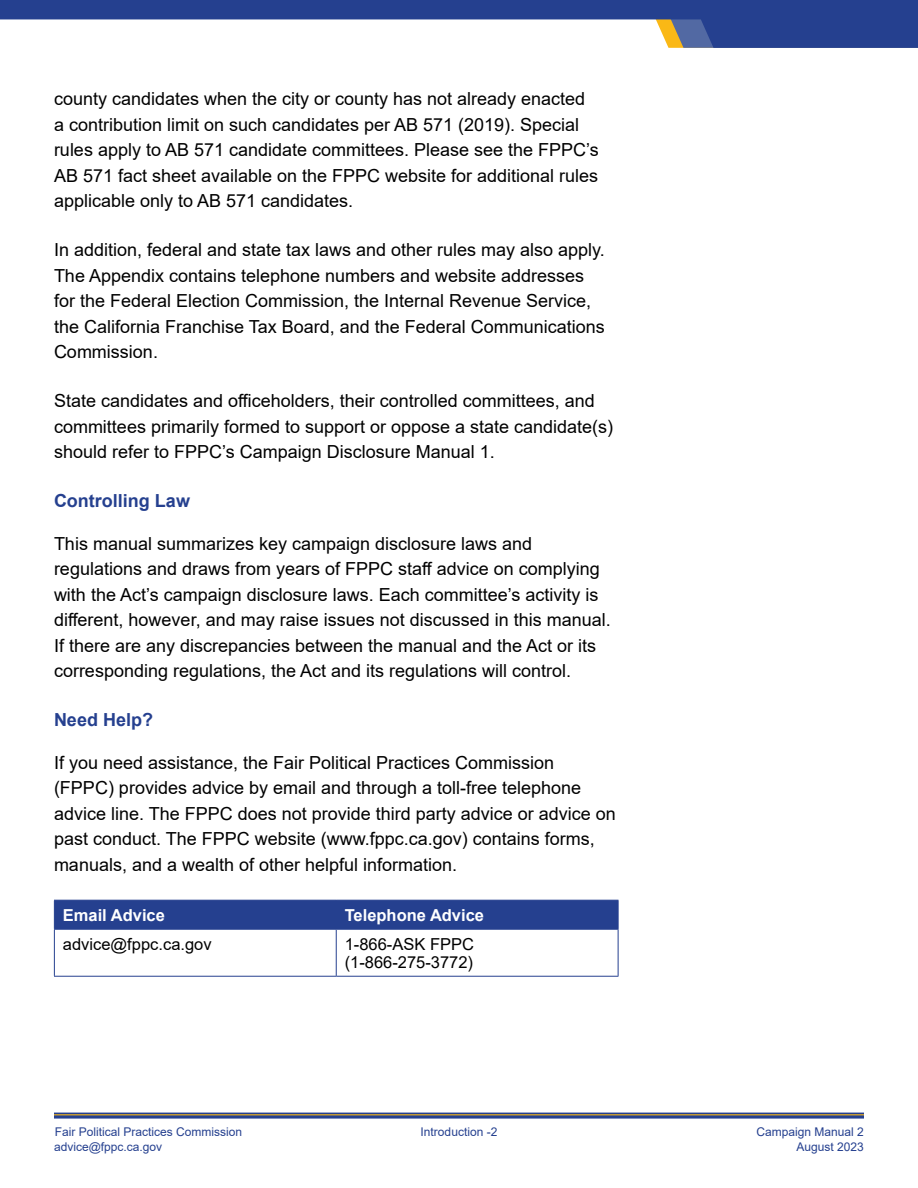
<style>
.page{position:relative;width:918px;height:1188px;background:#fff}
.page>*{position:absolute;margin:0;border:0;box-sizing:border-box;transform-origin:0 0}
.t1{font:18px/25.5px "Arial";color:#000}
.t2{font:700 18px "Arial";color:#25408f}
.t3{font:16.5px/18px "Arial";color:#000}
.t4{font:700 16.5px "Arial";color:#fff}
.t5{font:12px/15px "Arial";color:#25408f}
</style>
<div class="page">
<svg style="left:54px;top:1113px;width:810px;height:6px;background:#47598f"></svg>
<hr style="left:54px;top:1114px;width:810px;height:1px;background:#fab816">
<svg style="left:0;top:0;width:918px;height:48px;fill:#25408f"></svg>
<div style="left:54px;top:900px;width:565px;height:29px;background:#25408f"></div>
<hr style="left:54px;top:929px;width:282px;height:1px;background:#25408f">
<hr style="left:54px;top:930px;width:1px;height:46px;background:#25408f">
<hr style="left:336px;top:929px;width:282px;height:1px;background:#25408f">
<hr style="left:336px;top:930px;width:1px;height:46px;background:#25408f">
<hr style="left:618px;top:930px;width:1px;height:46px;background:#25408f">
<hr style="left:54px;top:976px;width:282px;height:1px;background:#25408f">
<hr style="left:336px;top:976px;width:282px;height:1px;background:#25408f">
<p class="t1" style="left:54px;top:86px;width:546px">county candidates when the city or county has not already enacted a contribution limit on such candidates per AB 571 (2019). Special rules apply to AB 571 candidate committees. Please see the FPPC’s AB 571 fact sheet available on the FPPC website for additional rules applicable only to AB 571 candidates.</p>
<p class="t1" style="left:54px;top:237px;width:552px">In addition, federal and state tax laws and other rules may also apply.<br>The Appendix contains telephone numbers and website addresses for the Federal Election Commission, the Internal Revenue Service, the California Franchise Tax Board, and the Federal Communications Commission.</p>
<p class="t1" style="left:54px;top:388px;width:561px">State candidates and officeholders, their controlled committees, and committees primarily formed to support or oppose a state candidate(s) should refer to FPPC’s Campaign Disclosure Manual 1.</p>
<h2 class="t2" style="left:54px;top:488px;width:138px">Controlling Law</h2>
<p class="t1" style="left:54px;top:530px;width:558px">This manual summarizes key campaign disclosure laws and regulations and draws from years of FPPC staff advice on complying with the Act’s campaign disclosure laws. Each committee’s activity is different, however, and may raise issues not discussed in this manual.<br>If there are any discrepancies between the manual and the Act or its corresponding regulations, the Act and its regulations will control.</p>
<h2 class="t2" style="left:54px;top:707px;width:101px">Need Help?</h2>
<p class="t1" style="left:54px;top:749px;width:563px">If you need assistance, the Fair Political Practices Commission (FPPC) provides advice by email and through a toll-free telephone advice line. The FPPC does not provide third party advice or advice on past conduct. The FPPC website (www.fppc.ca.gov) contains forms, manuals, and a wealth of other helpful information.</p>
<p class="t4" style="left:63px;top:903px;width:104px">Email Advice</p>
<p class="t4" style="left:345px;top:903px;width:141px">Telephone Advice</p>
<p class="t3" style="left:63px;top:935px;width:150px">advice@fppc.ca.gov</p>
<p class="t3" style="left:345px;top:935px;width:131px">1-866-ASK FPPC (1-866-275-3772)</p>
<p class="t5" style="left:54px;top:1124px;width:190px">Fair Political Practices Commission advice@fppc.ca.gov</p>
<p class="t5" style="left:421px;top:1124px;width:78px">Introduction -2</p>
<p class="t5" style="left:757px;top:1124px;width:109px;text-align:right">Campaign Manual 2<br>August 2023</p>
</div>
